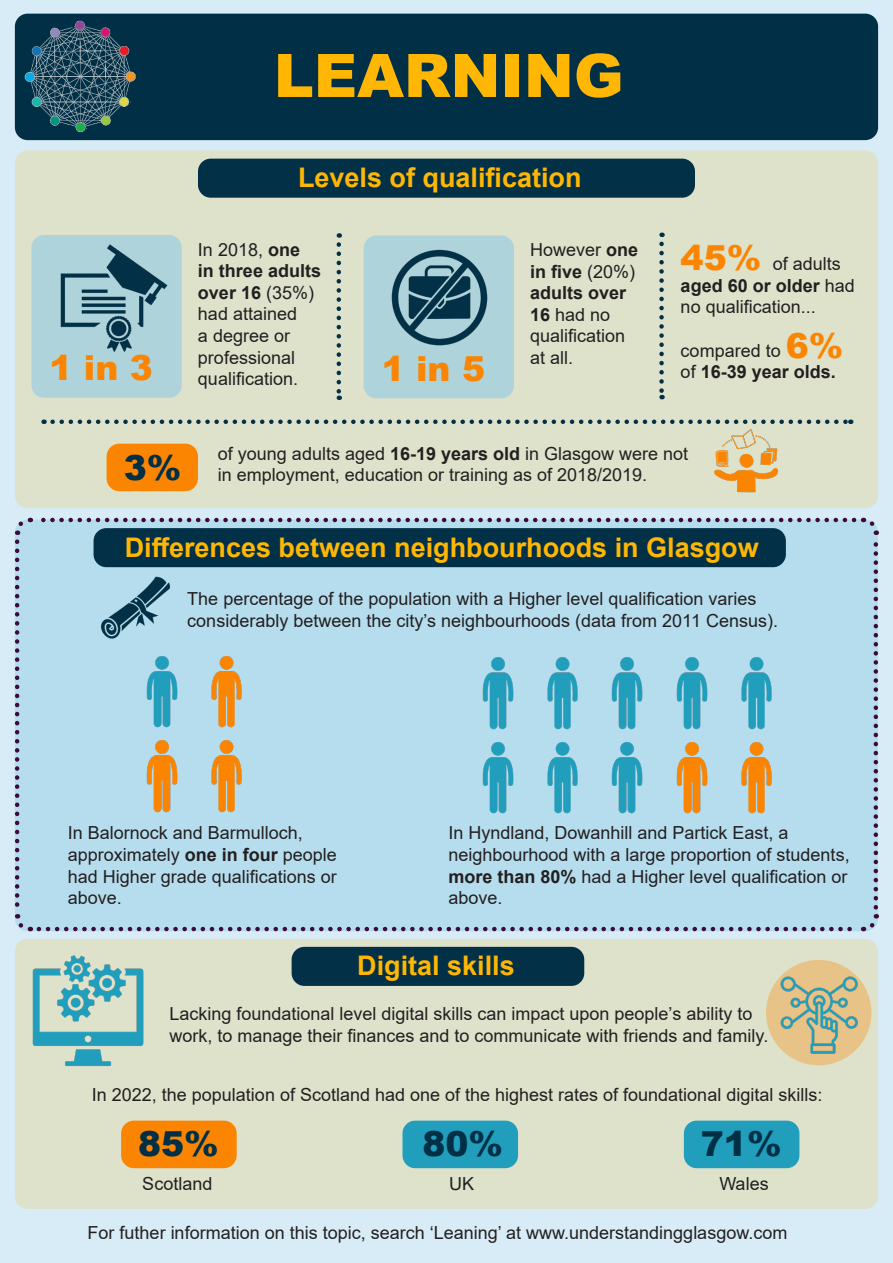
<style>
.page{position:relative;width:893px;height:1263px;background:#d7ecf6}
.page>*{position:absolute;margin:0;border:0;box-sizing:border-box;transform-origin:0 0}
.t1{font:900 60px "Arial";color:#ffb703}
.t2{font:900 34.5px "Arial";color:#002f46}
.t3{font:900 34.5px "Arial";color:#fb8500}
.t4{font:700 27px "Arial";color:#ffb703}
.t5{font:18px/21.6px "Arial";color:#231f20}
.t6{font:700 18px "Arial";color:#231f20}
.s1{font-weight:700}
.s2{font-weight:900;font-size:34.5px;color:#fb8500}
.s3{font-weight:400}
</style>
<div class="page">
<div style="left:15px;top:520px;width:863px;height:411px;background:#b6ddee;border-radius:13px"></div>
<div style="left:15px;top:150px;width:863px;height:358px;background:#dee2cb;border-radius:13px"></div>
<div style="left:15px;top:14px;width:863px;height:126px;background:#002f46;border-radius:13px"></div>
<img style="left:0;top:18px;width:136px;height:120px">
<svg style="left:15px;top:542px;width:16px;height:392px"></svg>
<svg style="left:39px;top:914px;width:842px;height:18px"></svg>
<svg style="left:862px;top:515px;width:16px;height:392px"></svg>
<svg style="left:12px;top:517px;width:842px;height:18px"></svg>
<div style="left:15px;top:939px;width:863px;height:270px;background:#dee2cb;border-radius:13px"></div>
<div style="left:94px;top:528px;width:692px;height:39px;background:#023047;border-radius:13px"></div>
<div style="left:198px;top:159px;width:497px;height:39px;background:#023047;border-radius:13px"></div>
<img style="left:714px;top:429px;width:64px;height:64px">
<div style="left:31px;top:235px;width:151px;height:163px;background:#aed3db;border-radius:13px"></div>
<img style="left:60px;top:235px;width:117px;height:117px">
<div style="left:364px;top:235px;width:150px;height:163px;background:#aed3db;border-radius:13px"></div>
<img style="left:391px;top:249px;width:97px;height:97px">
<svg style="left:337px;top:244px;width:4px;height:156px"></svg>
<svg style="left:659px;top:244px;width:5px;height:155px"></svg>
<svg style="left:53px;top:419px;width:798px;height:5px"></svg>
<div style="left:107px;top:444px;width:91px;height:47px;background:#fb8500;border-radius:13px"></div>
<img style="left:100px;top:576px;width:70px;height:63px">
<img style="left:482px;top:657px;width:32px;height:73px">
<img style="left:547px;top:657px;width:31px;height:73px">
<img style="left:611px;top:657px;width:32px;height:73px">
<img style="left:676px;top:657px;width:32px;height:73px">
<img style="left:741px;top:657px;width:31px;height:73px">
<img style="left:482px;top:742px;width:32px;height:72px">
<img style="left:547px;top:742px;width:31px;height:72px">
<img style="left:611px;top:742px;width:32px;height:72px">
<img style="left:676px;top:742px;width:32px;height:72px">
<img style="left:741px;top:742px;width:31px;height:72px">
<img style="left:146px;top:656px;width:32px;height:72px">
<img style="left:211px;top:656px;width:31px;height:72px">
<img style="left:146px;top:740px;width:32px;height:73px">
<img style="left:211px;top:740px;width:31px;height:73px">
<div style="left:292px;top:947px;width:292px;height:39px;background:#023047;border-radius:13px"></div>
<img style="left:19px;top:940px;width:125px;height:126px">
<div style="left:121px;top:1120px;width:116px;height:48px;background:#fb8500;border-radius:13px"></div>
<div style="left:402px;top:1120px;width:116px;height:48px;background:#219ebc;border-radius:13px"></div>
<div style="left:684px;top:1120px;width:115px;height:48px;background:#219ebc;border-radius:13px"></div>
<div style="left:766px;top:960px;width:105px;height:105px;background:#e7c388;border-radius:50%"></div>
<img style="left:773px;top:966px;width:94px;height:95px">
<p class="t1" style="left:274px;top:32px;width:351px">LEARNING</p>
<p class="t3" style="left:49px;top:343px;width:105px">1 in 3</p>
<p class="t4" style="left:298px;top:158px;width:285px">Levels of qualification</p>
<p class="t5" style="left:198px;top:238px;width:125px">In 2018, <span class="s1">one<br>in three adults over 16</span> (35%) had attained<br>a degree or professional</p>
<p class="t5" style="left:198px;top:368px;width:102px">qualification.</p>
<p class="t3" style="left:382px;top:343px;width:105px">1 in 5</p>
<p class="t5" style="left:530px;top:239px;width:110px">However <span class="s1">one in five</span> (20%) <span class="s1">adults over<br>16</span> had no qualification</p>
<p class="t5" style="left:530px;top:347px;width:45px">at all.</p>
<p class="t5" style="left:681px;top:253px;width:176px"><span class="s2">45%</span> of adults <span class="s1">aged 60 or older</span> had no qualification...</p>
<p class="t5" style="left:681px;top:339px;width:102px">compared to</p>
<p class="t6" style="left:681px;top:359px;width:157px"><span class="s3">of</span> 16-39 year olds.</p>
<p class="t3" style="left:786px;top:321px;width:59px">6%</p>
<p class="t2" style="left:124px;top:442px;width:59px">3%</p>
<p class="t5" style="left:218px;top:442px;width:472px">of young adults aged <span class="s1">16-19 years old</span> in Glasgow were not in employment, education or training as of 2018/2019.</p>
<p class="t4" style="left:125px;top:529px;width:635px">Differences between neighbourhoods in Glasgow</p>
<p class="t5" style="left:187px;top:588px;width:592px">The percentage of the population with a Higher level qualification varies considerably between the city’s neighbourhoods (data from 2011 Census).</p>
<p class="t5" style="left:68px;top:822px;width:271px">In Balornock and Barmulloch, approximately <span class="s1">one in four</span> people had Higher grade qualifications or above.</p>
<p class="t5" style="left:448px;top:822px;width:403px">In Hyndland, Dowanhill and Partick East, a neighbourhood with a large proportion of students, <span class="s1">more than 80%</span> had a Higher level qualification or above.</p>
<p class="t4" style="left:357px;top:947px;width:159px">Digital skills</p>
<p class="t5" style="left:169px;top:1003px;width:600px">Lacking foundational level digital skills can impact upon people’s ability to work, to manage their finances and to communicate with friends and family.</p>
<p class="t5" style="left:92px;top:1084px;width:732px">In 2022, the population of Scotland had one of the highest rates of foundational digital skills:</p>
<p class="t2" style="left:138px;top:1119px;width:82px">85%</p>
<p class="t2" style="left:423px;top:1119px;width:82px">80%</p>
<p class="t2" style="left:701px;top:1119px;width:82px">71%</p>
<p class="t5" style="left:142px;top:1173px;width:72px">Scotland</p>
<p class="t5" style="left:449px;top:1173px;width:27px">UK</p>
<p class="t5" style="left:719px;top:1173px;width:51px">Wales</p>
<p class="t5" style="left:88px;top:1222px;width:701px">For futher information on this topic, search ‘Leaning’ at www.understandingglasgow.com</p>
</div>
